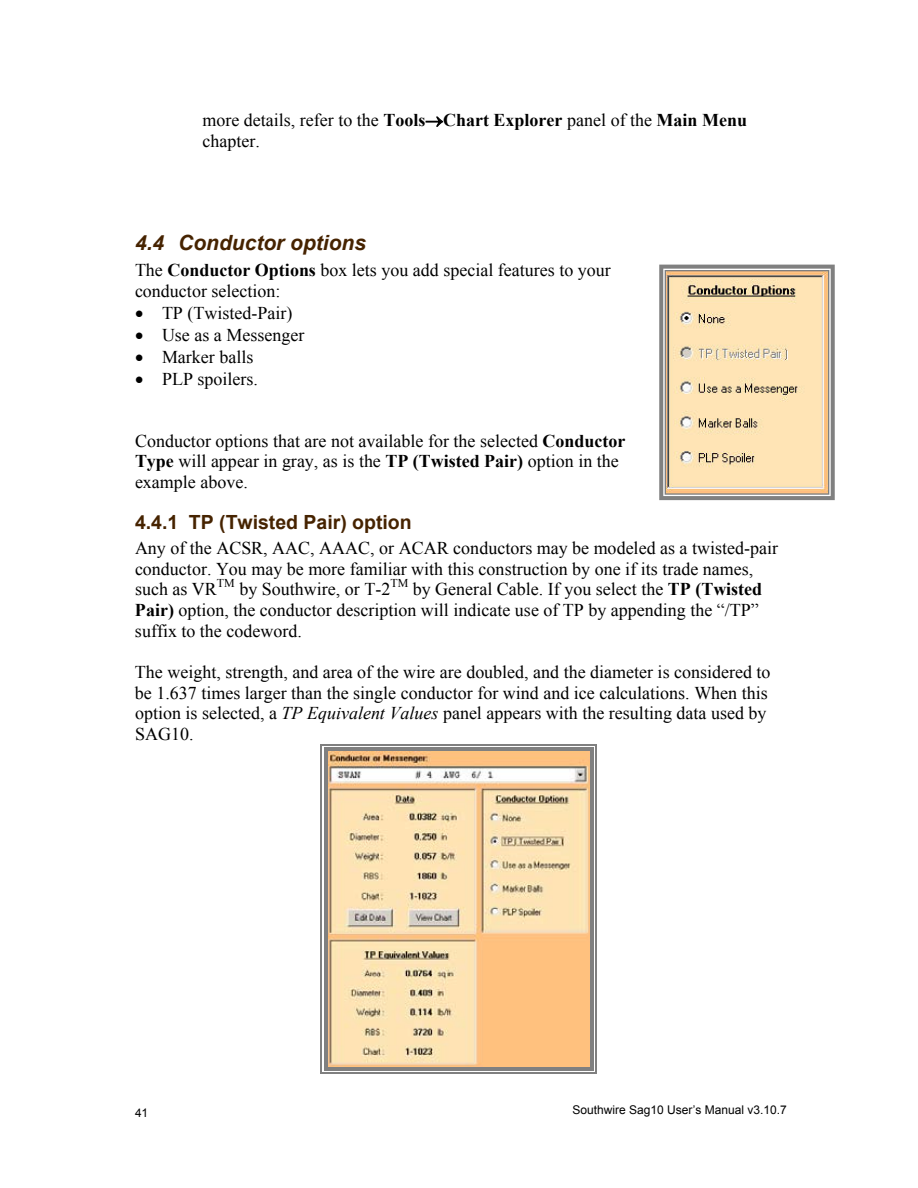
<style>
.page{position:relative;width:918px;height:1188px;background:#fff}
.page>*{position:absolute;margin:0;border:0;box-sizing:border-box;transform-origin:0 0}
.t1{font:italic 700 21px "Arial";color:#462300}
.t2{font:700 19.5px "Arial";color:#462300}
.t3{font:18px/20.7px "Times New Roman";color:#000}
.t4{font:12px "Arial";color:#000}
.t5{font:12px "Times New Roman";color:#000}
.s1{font-weight:700}
.s2{font-style:italic}
</style>
<div class="page">
<svg style="left:426px;top:117px;width:17px;height:9px"></svg>
<img style="left:327px;top:751px;width:264px;height:316px">
<svg style="left:321px;top:745px;width:6px;height:6px"></svg>
<hr style="left:327px;top:745px;width:264px;height:1px;background:#808080">
<hr style="left:327px;top:748px;width:264px;height:3px;background:#808080">
<svg style="left:591px;top:745px;width:6px;height:6px"></svg>
<hr style="left:321px;top:751px;width:1px;height:316px;background:#808080">
<hr style="left:324px;top:751px;width:3px;height:316px;background:#808080">
<hr style="left:596px;top:751px;width:1px;height:316px;background:#808080">
<hr style="left:591px;top:751px;width:3px;height:316px;background:#808080">
<svg style="left:321px;top:1067px;width:6px;height:7px"></svg>
<hr style="left:327px;top:1072px;width:264px;height:2px;background:#808080">
<hr style="left:327px;top:1067px;width:264px;height:3px;background:#808080">
<svg style="left:591px;top:1067px;width:6px;height:7px"></svg>
<svg style="left:659px;top:265px;width:176px;height:235px;background:#e5cfaa"></svg>
<p class="t3" style="left:202px;top:109px;width:546px">more details, refer to the <span class="s1">Tools</span>→<span class="s1">Chart Explorer</span> panel of the <span class="s1">Main Menu </span>chapter.</p>
<p class="t1" style="left:135px;top:229px;width:233px">4.4 Conductor options</p>
<p class="t3" style="left:135px;top:259px;width:477px">The <span class="s1">Conductor Options</span> box lets you add special features to your conductor selection:</p>
<p class="t3" style="left:135px;top:302px;width:159px">• TP (Twisted-Pair)</p>
<p class="t3" style="left:135px;top:324px;width:171px">• Use as a Messenger</p>
<p class="t3" style="left:135px;top:346px;width:120px">• Marker balls</p>
<p class="t3" style="left:135px;top:368px;width:125px">• PLP spoilers.</p>
<p class="t3" style="left:135px;top:430px;width:492px">Conductor options that are not available for the selected <span class="s1">Conductor<br>Type</span> will appear in gray, as is the <span class="s1">TP (Twisted Pair)</span> option in the example above.</p>
<p class="t2" style="left:135px;top:509px;width:278px">4.4.1 TP (Twisted Pair) option</p>
<p class="t3" style="left:135px;top:537px;width:645px">Any of the ACSR, AAC, AAAC, or ACAR conductors may be modeled as a twisted-pair conductor. You may be more familiar with this construction by one if its trade names, such as VR</p>
<p class="t5" style="left:217px;top:575px;width:19px">TM</p>
<p class="t3" style="left:239px;top:579px;width:152px">by Southwire, or T-2</p>
<p class="t5" style="left:390px;top:575px;width:19px">TM</p>
<p class="t3" style="left:135px;top:579px;width:629px;text-indent:278px">by General Cable. If you select the <span class="s1">TP (Twisted<br>Pair)</span> option, the conductor description will indicate use of TP by appending the “/TP” suffix to the codeword.</p>
<p class="t3" style="left:135px;top:661px;width:637px">The weight, strength, and area of the wire are doubled, and the diameter is considered to be 1.637 times larger than the single conductor for wind and ice calculations. When this option is selected, a <span class="s2">TP Equivalent Values</span> panel appears with the resulting data used by SAG10.</p>
<p class="t4" style="left:572px;top:1103px;width:216px">Southwire Sag10 User’s Manual v3.10.7</p>
<p class="t4" style="left:780px;top:1103px;width:8px">6</p>
<p class="t4" style="left:135px;top:1105px;width:15px">41</p>
<p class="t4" style="left:579px;top:1105px;width:206px">Southwire Sag10 User’s Manual v3.10</p>
</div>
